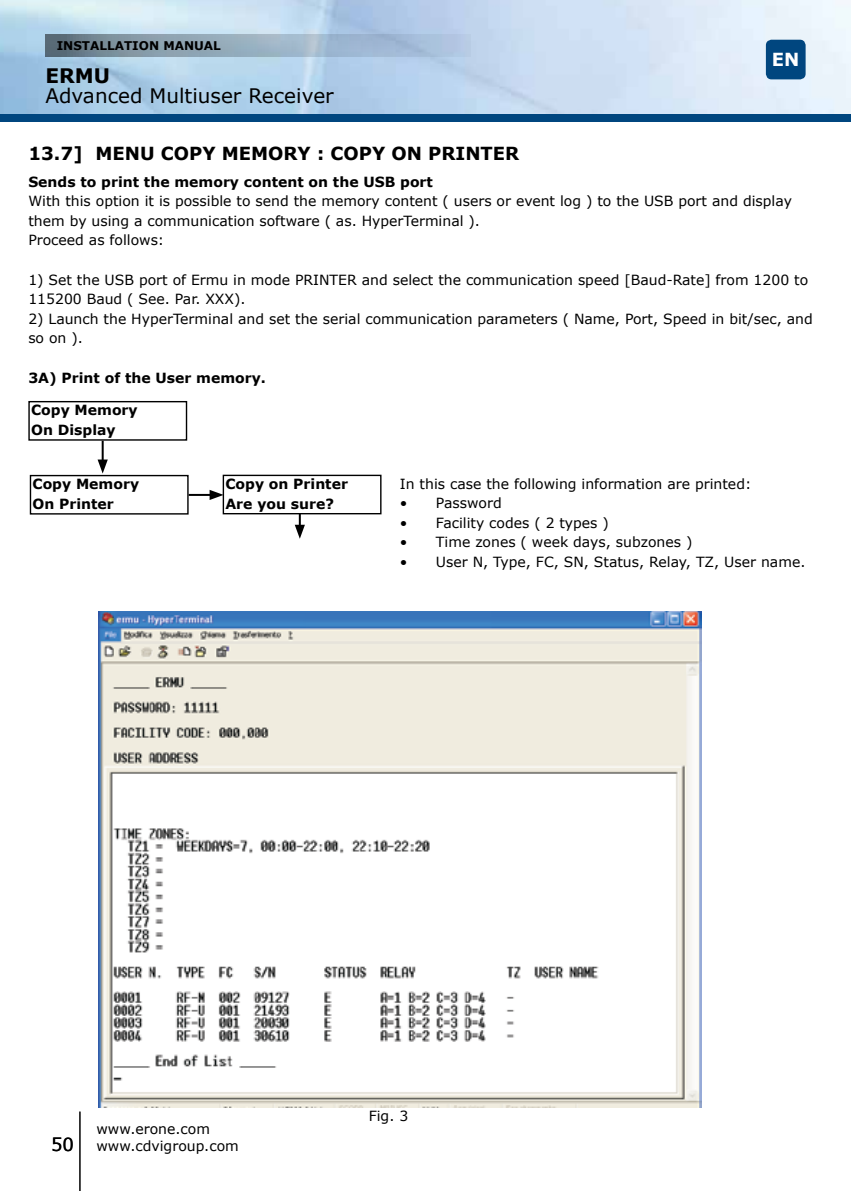
<style>
.page{position:relative;width:851px;height:1191px;background:#fff}
.page>*{position:absolute;margin:0;border:0;box-sizing:border-box;transform-origin:0 0}
.t1{font:20px "Verdana";color:#000}
.t2{font:700 20px "Verdana";color:#000}
.t3{font:700 18px "Verdana";color:#000}
.t4{font:18px "Verdana";color:#000}
.t5{font:700 18px "Verdana";color:#fff}
.t6{font:14px/19.6px "Verdana";color:#000}
.t7{font:700 14px/19.6px "Verdana";color:#000}
.t8{font:700 12px "Verdana";color:#000}
</style>
<div class="page">
<div style="left:0;top:113px;width:850px;height:9px;background:#00467f"></div>
<hr style="left:79px;top:1111px;width:1px;height:80px;background:#000">
<div style="left:28px;top:401px;width:159px;height:40px;border:1px solid #000"></div>
<div style="left:30px;top:475px;width:159px;height:39px;border:1px solid #000"></div>
<hr style="left:102px;top:442px;width:2px;height:20px;background:#000">
<svg style="left:98px;top:459px;width:10px;height:14px"></svg>
<hr style="left:190px;top:494px;width:23px;height:2px;background:#000">
<svg style="left:209px;top:490px;width:14px;height:10px"></svg>
<svg style="left:295px;top:515px;width:10px;height:24px"></svg>
<div style="left:223px;top:475px;width:158px;height:39px;border:1px solid #000"></div>
<img style="left:99px;top:611px;width:602px;height:496px">
<img style="left:0;top:0;width:851px;height:113px">
<svg style="left:45px;top:34px;width:426px;height:23px;background:#92a8bb"></svg>
<div style="left:765px;top:40px;width:40px;height:39px;background:#00467f;border-radius:6px"></div>
<p class="t8" style="left:57px;top:37px;width:166px">INSTALLATION MANUAL</p>
<h1 class="t2" style="left:45px;top:61px;width:66px">ERMU</h1>
<h1 class="t1" style="left:45px;top:82px;width:290px">Advanced Multiuser Receiver</h1>
<p class="t3" style="left:28px;top:141px;width:492px">13.7] MENU COPY MEMORY : COPY ON PRINTER</p>
<p class="t5" style="left:771px;top:47px;width:29px">EN</p>
<p class="t7" style="left:28px;top:171px;width:406px">Sends to print the memory content on the USB port</p>
<p class="t6" style="left:28px;top:191px;width:765px">With this option it is possible to send the memory content ( users or event log ) to the USB port and display them by using a communication software ( as. HyperTerminal ).<br>Proceed as follows:</p>
<p class="t6" style="left:28px;top:269px;width:781px">1) Set the USB port of Ermu in mode PRINTER and select the communication speed [Baud-Rate] from 1200 to<br>115200 Baud ( See. Par. XXX).</p>
<p class="t6" style="left:28px;top:309px;width:785px">2) Launch the HyperTerminal and set the serial communication parameters ( Name, Port, Speed in bit/sec, and so on ).</p>
<p class="t7" style="left:28px;top:367px;width:239px">3A) Print of the User memory.</p>
<p class="t7" style="left:31px;top:400px;width:108px">Copy Memory<br>On Display</p>
<p class="t7" style="left:33px;top:474px;width:108px">Copy Memory<br>On Printer</p>
<p class="t7" style="left:225px;top:474px;width:124px">Copy on Printer<br>Are you sure?</p>
<p class="t6" style="left:400px;top:473px;width:353px">In this case the following information are printed:</p>
<p class="t6" style="left:400px;top:493px;width:103px">• Password</p>
<p class="t6" style="left:400px;top:513px;width:210px">• Facility codes ( 2 types )</p>
<p class="t6" style="left:400px;top:532px;width:294px">• Time zones ( week days, subzones )</p>
<p class="t6" style="left:400px;top:552px;width:407px">• User N, Type, FC, SN, Status, Relay, TZ, User name.</p>
<p class="t4" style="left:51px;top:1132px;width:24px">50</p>
<p class="t6" style="left:96px;top:1120px;width:144px;line-height:16.8px">www.erone.com www.cdvigroup.com</p>
<p class="t6" style="left:369px;top:1105px;width:41px">Fig. 3</p>
</div>
